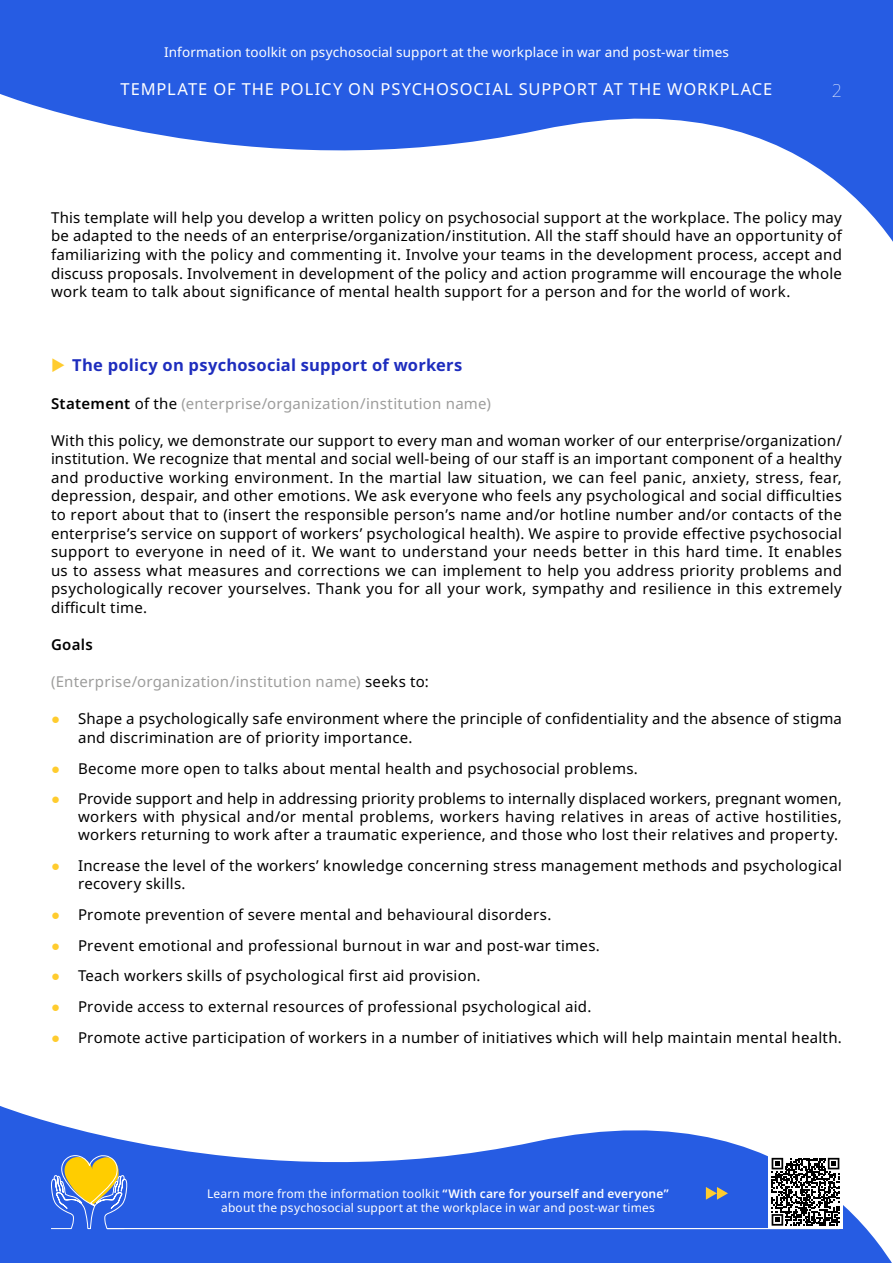
<style>
.page{position:relative;width:893px;height:1263px;background:#fff}
.page>*{position:absolute;margin:0;border:0;box-sizing:border-box;transform-origin:0 0}
.t1{font:100 18px "Noto Sans";color:#fff}
.t2{font:16.5px "Noto Sans";letter-spacing:.055em;color:#fff}
.t3{font:700 16.5px "Noto Sans";letter-spacing:.015em;color:#1e2dbe}
.t4{font:15px/18.6px "Noto Sans";letter-spacing:.02em;color:#000;text-align:justify}
.t5{font:15px "Noto Sans";letter-spacing:.02em;color:#9d9d9c}
.t6{font:600 15px "Noto Sans";letter-spacing:.02em;color:#000}
.t7{font:13.5px "Noto Sans";letter-spacing:.01em;color:#fff}
.t8{font:12px/14.4px "Noto Sans";letter-spacing:.015em;color:#fff;text-align:center}
.s1{font-weight:600;color:#000}
.s2{color:#000}
.s3{font-family:"Arial";font-weight:700;color:#ffcc2e}
.s4{font-weight:600}
</style>
<div class="page">
<svg style="left:0;top:0;width:893px;height:242px;fill:#265ce3"></svg>
<svg style="left:0;top:1106px;width:892px;height:157px;fill:#265ce3"></svg>
<svg style="left:50px;top:1154px;width:78px;height:75px;background:#8091a4"></svg>
<div style="left:768px;top:1154px;width:75px;height:75px;background:linear-gradient(to right,#fff,#fff)"></div>
<svg style="left:772px;top:1158px;width:67px;height:68px"></svg>
<svg style="left:706px;top:1187px;width:22px;height:13px"></svg>
<hr style="left:107px;top:1228px;width:732px;height:1px;background:#fff">
<p class="t7" style="left:164px;top:44px;width:566px">Information toolkit on psychosocial support at the workplace in war and post-war times</p>
<p class="t2" style="left:121px;top:80px;width:653px">TEMPLATE OF THE POLICY ON PSYCHOSOCIAL SUPPORT AT THE WORKPLACE</p>
<p class="t1" style="left:832px;top:80px;width:12px">2</p>
<p class="t4" style="left:51px;top:208px;width:792px">This template will help you develop a written policy on psychosocial support at the workplace. The policy may be adapted to the needs of an enterprise/organization/institution. All the staff should have an opportunity of familiarizing with the policy and commenting it. Involve your teams in the development process, accept and discuss proposals. Involvement in development of the policy and action programme will encourage the whole work team to talk about significance of mental health support for a person and for the world of work.</p>
<p class="t3" style="left:72px;top:356px;width:392px">The policy on psychosocial support of workers</p>
<p class="t5" style="left:51px;top:395px;width:441px"><span class="s1">Statement</span> <span class="s2">of the</span> (enterprise/organization/institution name)</p>
<p class="t4" style="left:51px;top:431px;width:792px">With this policy, we demonstrate our support to every man and woman worker of our enterprise/organization/ institution. We recognize that mental and social well-being of our staff is an important component of a healthy and productive working environment. In the martial law situation, we can feel panic, anxiety, stress, fear, depression, despair, and other emotions. We ask everyone who feels any psychological and social difficulties to report about that to (insert the responsible person’s name and/or hotline number and/or contacts of the enterprise’s service on support of workers’ psychological health). We aspire to provide effective psychosocial support to everyone in need of it. We want to understand your needs better in this hard time. It enables us to assess what measures and corrections we can implement to help you address priority problems and psychologically recover yourselves. Thank you for all your work, sympathy and resilience in this extremely difficult time.</p>
<p class="t6" style="left:51px;top:636px;width:43px">Goals</p>
<p class="t5" style="left:51px;top:673px;width:379px">(Enterprise/organization/institution name) <span class="s2">seeks to:</span></p>
<p class="t4" style="left:78px;top:710px;width:765px;text-indent:-27px"><span class="s3">●</span> Shape a psychologically safe environment where the principle of confidentiality and the absence of stigma and discrimination are of priority importance.</p>
<p class="t4" style="left:51px;top:759px;width:588px"><span class="s3">●</span> Become more open to talks about mental health and psychosocial problems.</p>
<p class="t4" style="left:78px;top:790px;width:765px;line-height:18px;text-indent:-27px"><span class="s3">●</span> Provide support and help in addressing priority problems to internally displaced workers, pregnant women, workers with physical and/or mental problems, workers having relatives in areas of active hostilities, workers returning to work after a traumatic experience, and those who lost their relatives and property.</p>
<p class="t4" style="left:78px;top:857px;width:765px;line-height:18px;text-indent:-27px"><span class="s3">●</span> Increase the level of the workers’ knowledge concerning stress management methods and psychological recovery skills.</p>
<p class="t4" style="left:51px;top:905px;width:502px"><span class="s3">●</span> Promote prevention of severe mental and behavioural disorders.</p>
<p class="t4" style="left:51px;top:936px;width:550px"><span class="s3">●</span> Prevent emotional and professional burnout in war and post-war times.</p>
<p class="t4" style="left:51px;top:967px;width:431px"><span class="s3">●</span> Teach workers skills of psychological first aid provision.</p>
<p class="t4" style="left:51px;top:998px;width:542px"><span class="s3">●</span> Provide access to external resources of professional psychological aid.</p>
<p class="t4" style="left:51px;top:1028px;width:792px"><span class="s3">●</span> Promote active participation of workers in a number of initiatives which will help maintain mental health.</p>
<p class="t8" style="left:207px;top:1186px;width:463px">Learn more from the information toolkit <span class="s4">“With care for yourself and everyone” </span>about the psychosocial support at the workplace in war and post-war times</p>
</div>
